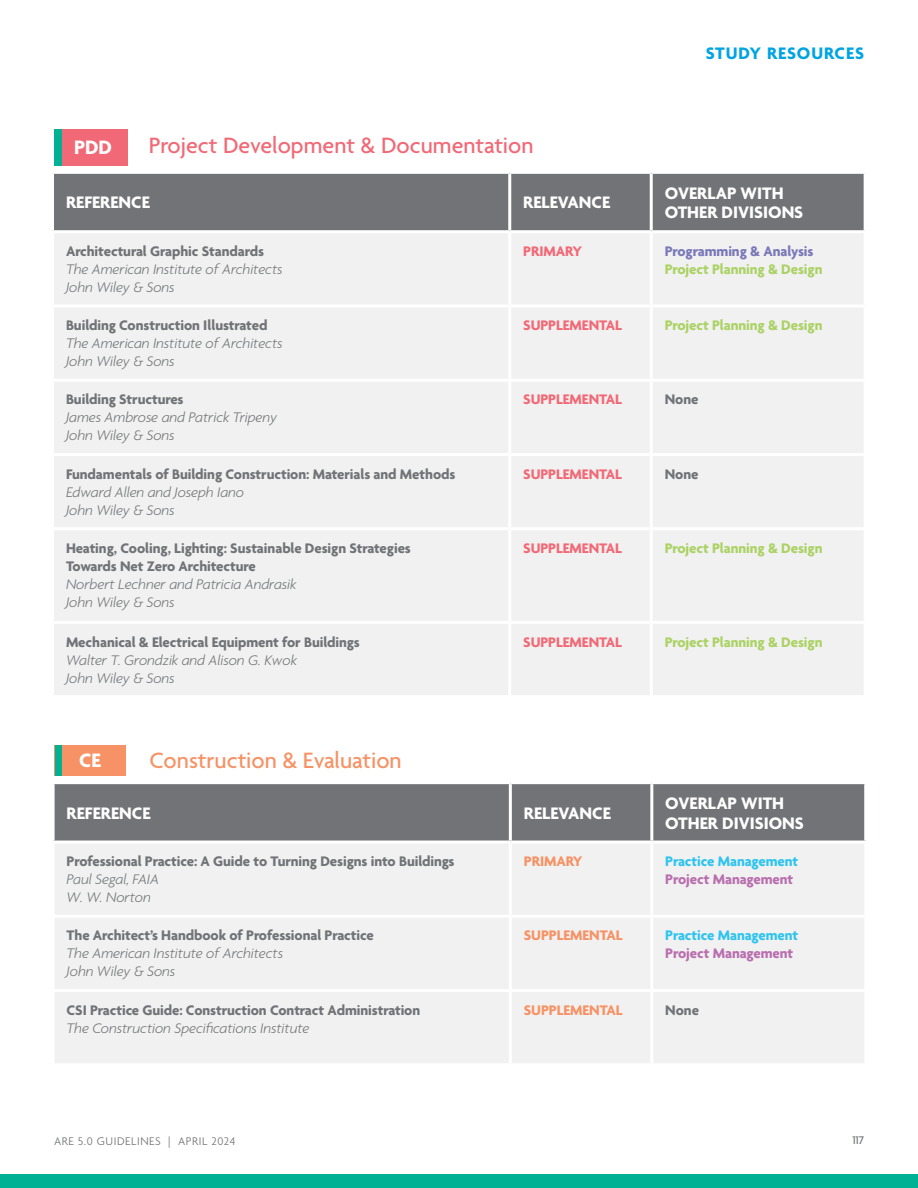
<style>
.page{position:relative;width:918px;height:1188px;background:#fff}
.page>*{position:absolute;margin:0;border:0;box-sizing:border-box;transform-origin:0 0}
.Section_Name{font:500 24px "Agenda";color:#f16976}
.Section_Name-2{font:500 24px "Agenda";color:#f69265}
.t1{font:700 21px "Agenda";color:#fff}
.Column_Header{font:700 18px/19.5px "Agenda";color:#fff}
.t2{font:700 18px "Agenda";letter-spacing:.05em;color:#00a4e3}
.Row_Text__no_indent{font:700 15px/18px "Agenda";letter-spacing:-.005em;color:#717376}
.Row_Text__no_indent-2{font:italic 300 15px/18px "Agenda";letter-spacing:-.005em;color:#717376}
.Row_Text__no_indent-3{font:700 15px/18px "Agenda";letter-spacing:-.005em;color:#abd264}
.Row_Text__no_indent-4{font:700 15px/18px "Agenda";letter-spacing:-.005em;color:#2fc4ee}
.Row_Text__no_indent-5{font:700 15px "Agenda";letter-spacing:-.005em;color:#f16976}
.Row_Text__no_indent-6{font:700 15px "Agenda";letter-spacing:-.005em;color:#f69265}
.t3{font:300 12px "Agenda";letter-spacing:.05em;color:#717376}
.t4{font:500 12px "Agenda";color:#717376}
.s1{font-weight:700;font-style:normal}
.s2{color:#7a78b8}
.s3{font-weight:300;font-style:italic}
.s4{color:#b96fae}
</style>
<div class="page">
<div style="left:0;top:1174px;width:918px;height:14px;background:#00b194"></div>
<div style="left:54px;top:174px;width:596px;height:56px;background:#717376"></div>
<div style="left:651px;top:172px;width:214px;height:60px;background:#717376"></div>
<div style="left:54px;top:233px;width:809px;height:462px;background:#f1f1f1"></div>
<hr style="left:650px;top:453px;width:217px;height:3px;background:#fff">
<hr style="left:650px;top:456px;width:3px;height:71px;background:#fff">
<hr style="left:650px;top:527px;width:217px;height:3px;background:#fff">
<hr style="left:650px;top:530px;width:3px;height:91px;background:#fff">
<hr style="left:650px;top:621px;width:217px;height:3px;background:#fff">
<hr style="left:650px;top:624px;width:3px;height:71px;background:#fff">
<hr style="left:510px;top:453px;width:140px;height:3px;background:#fff">
<hr style="left:508px;top:174px;width:3px;height:56px;background:#fff">
<hr style="left:650px;top:174px;width:3px;height:56px;background:#fff">
<hr style="left:508px;top:233px;width:3px;height:71px;background:#fff">
<hr style="left:510px;top:304px;width:140px;height:3px;background:#fff">
<hr style="left:510px;top:379px;width:140px;height:3px;background:#fff">
<hr style="left:650px;top:304px;width:217px;height:3px;background:#fff">
<hr style="left:650px;top:379px;width:217px;height:3px;background:#fff">
<hr style="left:508px;top:456px;width:3px;height:71px;background:#fff">
<hr style="left:51px;top:527px;width:459px;height:3px;background:#fff">
<hr style="left:508px;top:530px;width:3px;height:91px;background:#fff">
<hr style="left:51px;top:621px;width:459px;height:3px;background:#fff">
<hr style="left:508px;top:624px;width:3px;height:71px;background:#fff">
<hr style="left:650px;top:233px;width:3px;height:71px;background:#fff">
<hr style="left:650px;top:307px;width:3px;height:72px;background:#fff">
<hr style="left:650px;top:382px;width:3px;height:71px;background:#fff">
<hr style="left:51px;top:304px;width:459px;height:3px;background:#fff">
<hr style="left:508px;top:307px;width:3px;height:72px;background:#fff">
<hr style="left:51px;top:379px;width:459px;height:3px;background:#fff">
<hr style="left:508px;top:382px;width:3px;height:71px;background:#fff">
<hr style="left:51px;top:453px;width:459px;height:3px;background:#fff">
<hr style="left:510px;top:527px;width:140px;height:3px;background:#fff">
<hr style="left:510px;top:621px;width:140px;height:3px;background:#fff">
<hr style="left:651px;top:171px;width:216px;height:3px;background:#fff">
<hr style="left:864px;top:174px;width:3px;height:56px;background:#fff">
<hr style="left:651px;top:230px;width:216px;height:3px;background:#fff">
<div style="left:54px;top:129px;width:73px;height:37px;background:#f16976"></div>
<div style="left:54px;top:129px;width:7px;height:37px;background:#00b194"></div>
<div style="left:55px;top:784px;width:595px;height:57px;background:#717376"></div>
<div style="left:652px;top:783px;width:214px;height:59px;background:#717376"></div>
<div style="left:55px;top:844px;width:809px;height:219px;background:#f1f1f1"></div>
<hr style="left:650px;top:915px;width:217px;height:3px;background:#fff">
<hr style="left:650px;top:989px;width:217px;height:3px;background:#fff">
<hr style="left:650px;top:992px;width:3px;height:71px;background:#fff">
<hr style="left:510px;top:915px;width:140px;height:3px;background:#fff">
<hr style="left:510px;top:989px;width:140px;height:3px;background:#fff">
<hr style="left:509px;top:784px;width:3px;height:57px;background:#fff">
<hr style="left:650px;top:784px;width:3px;height:57px;background:#fff">
<hr style="left:509px;top:918px;width:3px;height:71px;background:#fff">
<hr style="left:509px;top:992px;width:3px;height:71px;background:#fff">
<hr style="left:509px;top:844px;width:3px;height:71px;background:#fff">
<hr style="left:52px;top:915px;width:458px;height:3px;background:#fff">
<hr style="left:52px;top:989px;width:458px;height:3px;background:#fff">
<hr style="left:650px;top:844px;width:3px;height:71px;background:#fff">
<hr style="left:650px;top:918px;width:3px;height:71px;background:#fff">
<hr style="left:652px;top:781px;width:215px;height:3px;background:#fff">
<hr style="left:864px;top:784px;width:3px;height:57px;background:#fff">
<hr style="left:652px;top:841px;width:215px;height:3px;background:#fff">
<div style="left:55px;top:745px;width:71px;height:31px;background:#f69265"></div>
<div style="left:55px;top:745px;width:7px;height:31px;background:#00b194"></div>
<h2 class="t1" style="left:74px;top:136px;width:40px">PDD</h2>
<p class="Section_Name" style="left:149px;top:132px;width:386px">Project Development &amp; Documentation</p>
<p class="t2" style="left:706px;top:44px;width:160px">STUDY RESOURCES</p>
<h4 class="Column_Header" style="left:66px;top:194px;width:85px">REFERENCE</h4>
<h4 class="Column_Header" style="left:523px;top:194px;width:89px">RELEVANCE</h4>
<h4 class="Column_Header" style="left:665px;top:184px;width:140px">OVERLAP WITH<br>OTHER DIVISIONS</h4>
<p class="Row_Text__no_indent-2" style="left:66px;top:242px;width:218px"><span class="s1">Architectural Graphic Standards<br></span>The American Institute of Architects<br>John Wiley &amp; Sons</p>
<p class="Row_Text__no_indent-5" style="left:523px;top:243px;width:60px">PRIMARY</p>
<p class="Row_Text__no_indent-3" style="left:665px;top:243px;width:159px"><span class="s2">Programming &amp; Analysis<br></span>Project Planning &amp; Design</p>
<p class="Row_Text__no_indent-2" style="left:66px;top:316px;width:218px"><span class="s1">Building Construction Illustrated<br></span>The American Institute of Architects<br>John Wiley &amp; Sons</p>
<p class="Row_Text__no_indent-5" style="left:523px;top:317px;width:100px">SUPPLEMENTAL</p>
<p class="Row_Text__no_indent-3" style="left:665px;top:317px;width:159px">Project Planning &amp; Design</p>
<p class="Row_Text__no_indent-2" style="left:66px;top:391px;width:213px"><span class="s1">Building Structures<br></span>James Ambrose and Patrick Tripeny<br>John Wiley &amp; Sons</p>
<p class="Row_Text__no_indent-5" style="left:523px;top:392px;width:100px">SUPPLEMENTAL</p>
<p class="Row_Text__no_indent" style="left:665px;top:392px;width:35px">None</p>
<p class="Row_Text__no_indent" style="left:66px;top:466px;width:391px">Fundamentals of Building Construction: Materials and Methods<br><span class="s3">Edward Allen and Joseph Iano<br>John Wiley &amp; Sons</span></p>
<p class="Row_Text__no_indent-5" style="left:523px;top:466px;width:100px">SUPPLEMENTAL</p>
<p class="Row_Text__no_indent" style="left:665px;top:466px;width:35px">None</p>
<p class="Row_Text__no_indent" style="left:66px;top:540px;width:346px">Heating, Cooling, Lighting: Sustainable Design Strategies Towards Net Zero Architecture<br><span class="s3">Norbert Lechner and Patricia Andrasik<br>John Wiley &amp; Sons</span></p>
<p class="Row_Text__no_indent-5" style="left:523px;top:540px;width:100px">SUPPLEMENTAL</p>
<p class="Row_Text__no_indent-3" style="left:665px;top:540px;width:159px">Project Planning &amp; Design</p>
<p class="Row_Text__no_indent-2" style="left:66px;top:633px;width:295px"><span class="s1">Mechanical &amp; Electrical Equipment for Buildings<br></span>Walter T. Grondzik and Alison G. Kwok<br>John Wiley &amp; Sons</p>
<p class="Row_Text__no_indent-5" style="left:523px;top:634px;width:100px">SUPPLEMENTAL</p>
<p class="Row_Text__no_indent-3" style="left:665px;top:634px;width:159px">Project Planning &amp; Design</p>
<h2 class="t1" style="left:79px;top:749px;width:23px">CE</h2>
<p class="Section_Name-2" style="left:149px;top:747px;width:254px">Construction &amp; Evaluation</p>
<h4 class="Column_Header" style="left:67px;top:804px;width:85px">REFERENCE</h4>
<h4 class="Column_Header" style="left:524px;top:804px;width:89px">RELEVANCE</h4>
<h4 class="Column_Header" style="left:665px;top:795px;width:140px">OVERLAP WITH<br>OTHER DIVISIONS</h4>
<p class="Row_Text__no_indent" style="left:67px;top:853px;width:390px">Professional Practice: A Guide to Turning Designs into Buildings<br><span class="s3">Paul Segal, FAIA<br>W. W. Norton</span></p>
<p class="Row_Text__no_indent-6" style="left:524px;top:853px;width:60px">PRIMARY</p>
<p class="Row_Text__no_indent-4" style="left:665px;top:853px;width:134px">Practice Management<br><span class="s4">Project Management</span></p>
<p class="Row_Text__no_indent-2" style="left:67px;top:927px;width:309px"><span class="s1">The Architect’s Handbook of Professional Practice<br></span>The American Institute of Architects<br>John Wiley &amp; Sons</p>
<p class="Row_Text__no_indent-6" style="left:524px;top:928px;width:100px">SUPPLEMENTAL</p>
<p class="Row_Text__no_indent-4" style="left:665px;top:928px;width:134px">Practice Management<br><span class="s4">Project Management</span></p>
<p class="Row_Text__no_indent" style="left:67px;top:1002px;width:355px">CSI Practice Guide: Construction Contract Administration<br><span class="s3">The Construction Specifications Institute</span></p>
<p class="Row_Text__no_indent-6" style="left:524px;top:1002px;width:100px">SUPPLEMENTAL</p>
<p class="Row_Text__no_indent" style="left:665px;top:1002px;width:35px">None</p>
<p class="t3" style="left:54px;top:1134px;width:183px">ARE 5.0 GUIDELINES | APRIL 2024</p>
<p class="t4" style="left:852px;top:1133px;width:13px">117</p>
</div>
